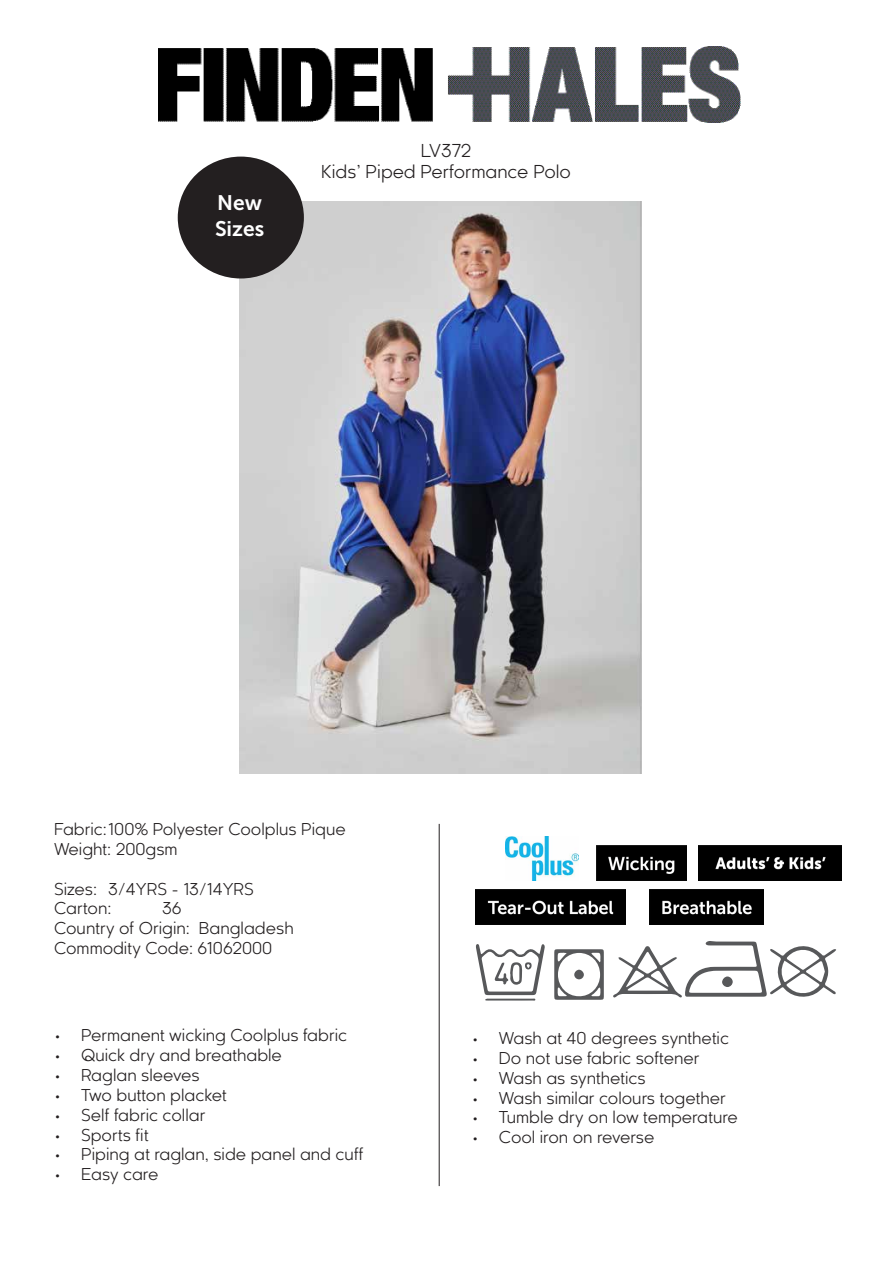
<style>
.page{position:relative;width:893px;height:1263px;background:#fff}
.page>*{position:absolute;margin:0;border:0;box-sizing:border-box;transform-origin:0 0}
.t1{font:21px "Museo Sans 700";color:#fff}
.t2{font:18px "Kaleko 105 Text";color:#231f20}
.t3{font:16.5px "Kaleko 105 Text";color:#231f20}
</style>
<div class="page">
<img style="left:158px;top:46px;width:582px;height:76px">
<hr style="left:439px;top:824px;width:1px;height:362px;background:#231f20">
<svg style="left:476px;top:944px;width:69px;height:57px"></svg>
<svg style="left:554px;top:949px;width:50px;height:51px"></svg>
<div style="left:574px;top:970px;width:10px;height:9px;background:#57585a;border-radius:50%"></div>
<svg style="left:613px;top:941px;width:223px;height:57px"></svg>
<div style="left:722px;top:976px;width:11px;height:11px;background:#57585a;border-radius:50%"></div>
<img style="left:239px;top:201px;width:402px;height:572px">
<img style="left:506px;top:836px;width:72px;height:44px">
<img style="left:596px;top:845px;width:91px;height:35px">
<img style="left:476px;top:889px;width:150px;height:35px">
<img style="left:650px;top:889px;width:113px;height:35px">
<img style="left:698px;top:845px;width:144px;height:35px">
<div style="left:178px;top:157px;width:126px;height:121px;background:#231f20;border-radius:50%"></div>
<p class="t1" style="left:217px;top:192px;width:46px">New</p>
<p class="t1" style="left:215px;top:217px;width:51px">Sizes</p>
<p class="t2" style="left:421px;top:141px;width:52px">LV372</p>
<p class="t2" style="left:321px;top:162px;width:251px">Kids’ Piped Performance Polo</p>
<p class="t3" style="left:54px;top:820px;width:293px">Fabric:100% Polyester Coolplus Pique</p>
<p class="t3" style="left:54px;top:840px;width:125px">Weight: 200gsm</p>
<p class="t3" style="left:54px;top:880px;width:201px">Sizes: 3/4YRS - 13/14YRS</p>
<p class="t3" style="left:54px;top:900px;width:59px">Carton:</p>
<p class="t3" style="left:162px;top:900px;width:21px">36</p>
<p class="t3" style="left:54px;top:919px;width:241px">Country of Origin: Bangladesh</p>
<p class="t3" style="left:54px;top:939px;width:220px">Commodity Code: 61062000</p>
<p class="t3" style="left:54px;top:1027px;width:295px">• Permanent wicking Coolplus fabric</p>
<p class="t3" style="left:54px;top:1046px;width:229px">• Quick dry and breathable</p>
<p class="t3" style="left:54px;top:1066px;width:147px">• Raglan sleeves</p>
<p class="t3" style="left:54px;top:1086px;width:174px">• Two button placket</p>
<p class="t3" style="left:54px;top:1106px;width:153px">• Self fabric collar</p>
<p class="t3" style="left:54px;top:1126px;width:96px">• Sports fit</p>
<p class="t3" style="left:54px;top:1145px;width:311px">• Piping at raglan, side panel and cuff</p>
<p class="t3" style="left:54px;top:1165px;width:106px">• Easy care</p>
<p class="t3" style="left:472px;top:1029px;width:259px">• Wash at 40 degrees synthetic</p>
<p class="t3" style="left:472px;top:1049px;width:229px">• Do not use fabric softener</p>
<p class="t3" style="left:472px;top:1069px;width:175px">• Wash as synthetics</p>
<p class="t3" style="left:472px;top:1089px;width:255px">• Wash similar colours together</p>
<p class="t3" style="left:472px;top:1109px;width:267px">• Tumble dry on low temperature</p>
<p class="t3" style="left:472px;top:1128px;width:184px">• Cool iron on reverse</p>
</div>
